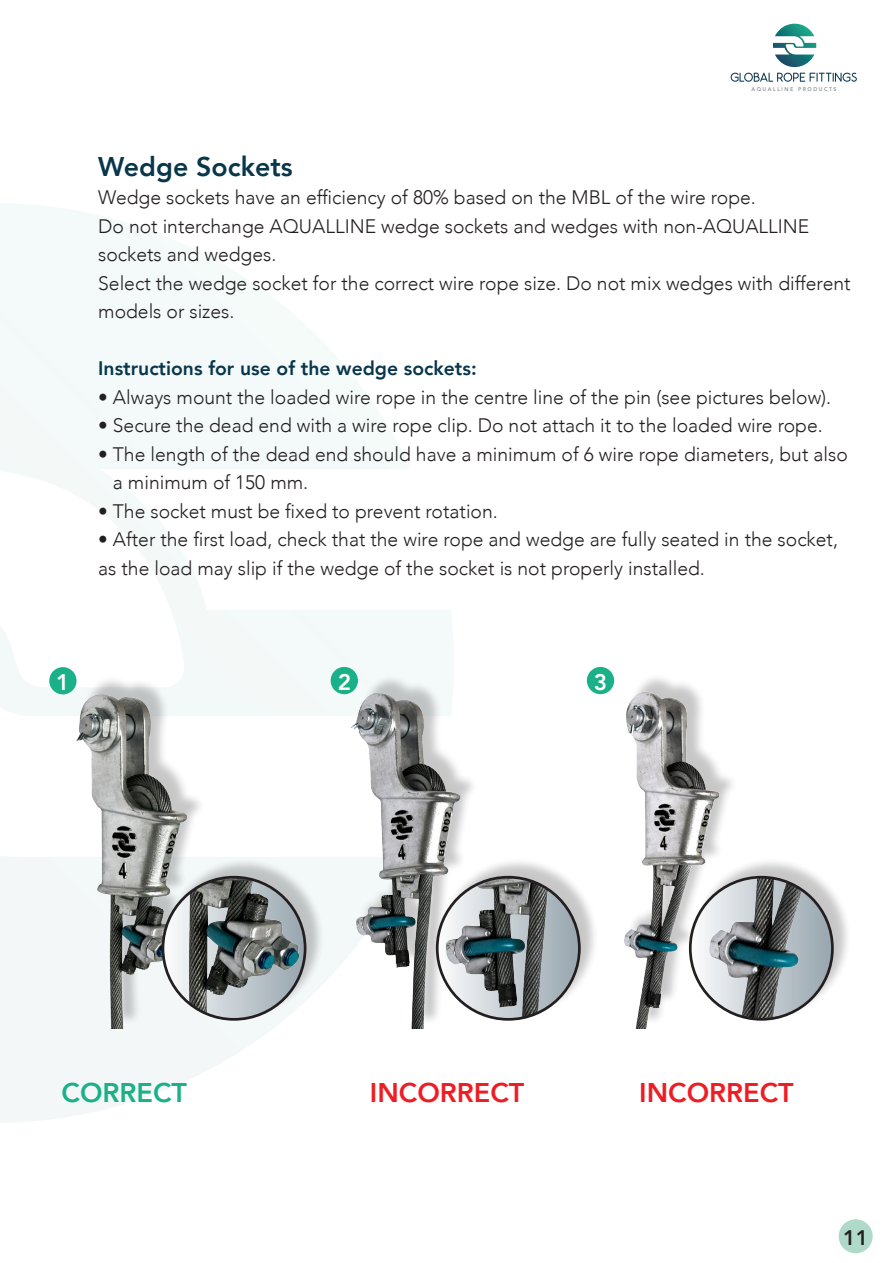
<style>
.page{position:relative;width:893px;height:1263px;background:#fff}
.page>*{position:absolute;margin:0;border:0;box-sizing:border-box;transform-origin:0 0}
.t1{font:800 27px "Avenir";color:#ee1d23}
.t2{font:800 27px "Avenir";color:#08364b}
.t3{font:800 27px "Avenir";color:#1ab088}
.t4{font:800 22.5px "Avenir";color:#fff}
.t5{font:800 21px "Avenir";color:#231f20}
.t6{font:300 19.5px/28.5px "Avenir";color:#231f20}
.t7{font:800 19.5px "Avenir";color:#08364b}
.t8{font:800 5.4px "Avenir";letter-spacing:.295em;color:#919396;scale:.95 1}
</style>
<div class="page">
<div style="left:839px;top:1219px;width:34px;height:34px;background:#afdac9;border-radius:50%"></div>
<svg style="left:0;top:204px;width:454px;height:919px"></svg>
<svg style="left:773px;top:24px;width:43px;height:43px"></svg>
<svg style="left:731px;top:73px;width:126px;height:9px"></svg>
<div style="left:49px;top:667px;width:28px;height:27px;background:#1ab088;border-radius:50%"></div>
<div style="left:331px;top:667px;width:27px;height:27px;background:#1ab088;border-radius:50%"></div>
<div style="left:587px;top:667px;width:27px;height:27px;background:#1ab088;border-radius:50%"></div>
<div style="left:80px;top:676px;width:126px;height:350px;background:#fdfdfd"></div>
<img style="left:39px;top:684px;width:203px;height:344px">
<div style="left:356px;top:675px;width:123px;height:351px;background:#231f20;opacity:.25"></div>
<img style="left:330px;top:684px;width:188px;height:344px">
<div style="left:627px;top:674px;width:111px;height:352px;background:#231f20;opacity:.25"></div>
<img style="left:587px;top:684px;width:194px;height:344px">
<div style="left:691px;top:857px;width:161px;height:161px;background:#231f20;opacity:.25"></div>
<img style="left:690px;top:877px;width:142px;height:142px;border-radius:71px">
<div style="left:689px;top:876px;width:145px;height:145px;border:3px solid #231f20;border-radius:50%"></div>
<div style="left:438px;top:857px;width:161px;height:161px;background:#231f20;opacity:.25"></div>
<img style="left:437px;top:877px;width:142px;height:142px;border-radius:71px">
<div style="left:436px;top:876px;width:145px;height:145px;border:3px solid #231f20;border-radius:50%"></div>
<div style="left:164px;top:857px;width:161px;height:161px;background:#231f20;opacity:.25"></div>
<img style="left:163px;top:877px;width:142px;height:142px;border-radius:71px">
<div style="left:162px;top:876px;width:144px;height:145px;border:3px solid #231f20;border-radius:50%"></div>
<p class="t8" style="left:751px;top:85px;width:91px">AQUALLINE PRODUCTS</p>
<p class="t2" style="left:98px;top:145px;width:196px">Wedge Sockets</p>
<p class="t6" style="left:98px;top:183px;width:659px">Wedge sockets have an efficiency of 80% based on the MBL of the wire rope.</p>
<p class="t6" style="left:98px;top:212px;width:713px">Do not interchange AQUALLINE wedge sockets and wedges with non-AQUALLINE sockets and wedges.</p>
<p class="t6" style="left:98px;top:269px;width:754px">Select the wedge socket for the correct wire rope size. Do not mix wedges with different models or sizes.</p>
<p class="t7" style="left:98px;top:353px;width:380px">Instructions for use of the wedge sockets:</p>
<p class="t6" style="left:98px;top:383px;width:735px">• Always mount the loaded wire rope in the centre line of the pin (see pictures below).</p>
<p class="t6" style="left:98px;top:411px;width:726px">• Secure the dead end with a wire rope clip. Do not attach it to the loaded wire rope.</p>
<p class="t6" style="left:113px;top:440px;width:736px;text-indent:-15px">• The length of the dead end should have a minimum of 6 wire rope diameters, but also a minimum of 150 mm.</p>
<p class="t6" style="left:98px;top:497px;width:401px">• The socket must be fixed to prevent rotation.</p>
<p class="t6" style="left:98px;top:525px;width:741px">• After the first load, check that the wire rope and wedge are fully seated in the socket, as the load may slip if the wedge of the socket is not properly installed.</p>
<p class="t4" style="left:56px;top:664px;width:15px">1</p>
<p class="t4" style="left:338px;top:664px;width:15px">2</p>
<p class="t4" style="left:594px;top:664px;width:15px">3</p>
<p class="t3" style="left:62px;top:1072px;width:127px">CORRECT</p>
<p class="t1" style="left:370px;top:1072px;width:156px">INCORRECT</p>
<p class="t1" style="left:639px;top:1072px;width:156px">INCORRECT</p>
<p class="t5" style="left:843px;top:1221px;width:26px">11</p>
</div>
